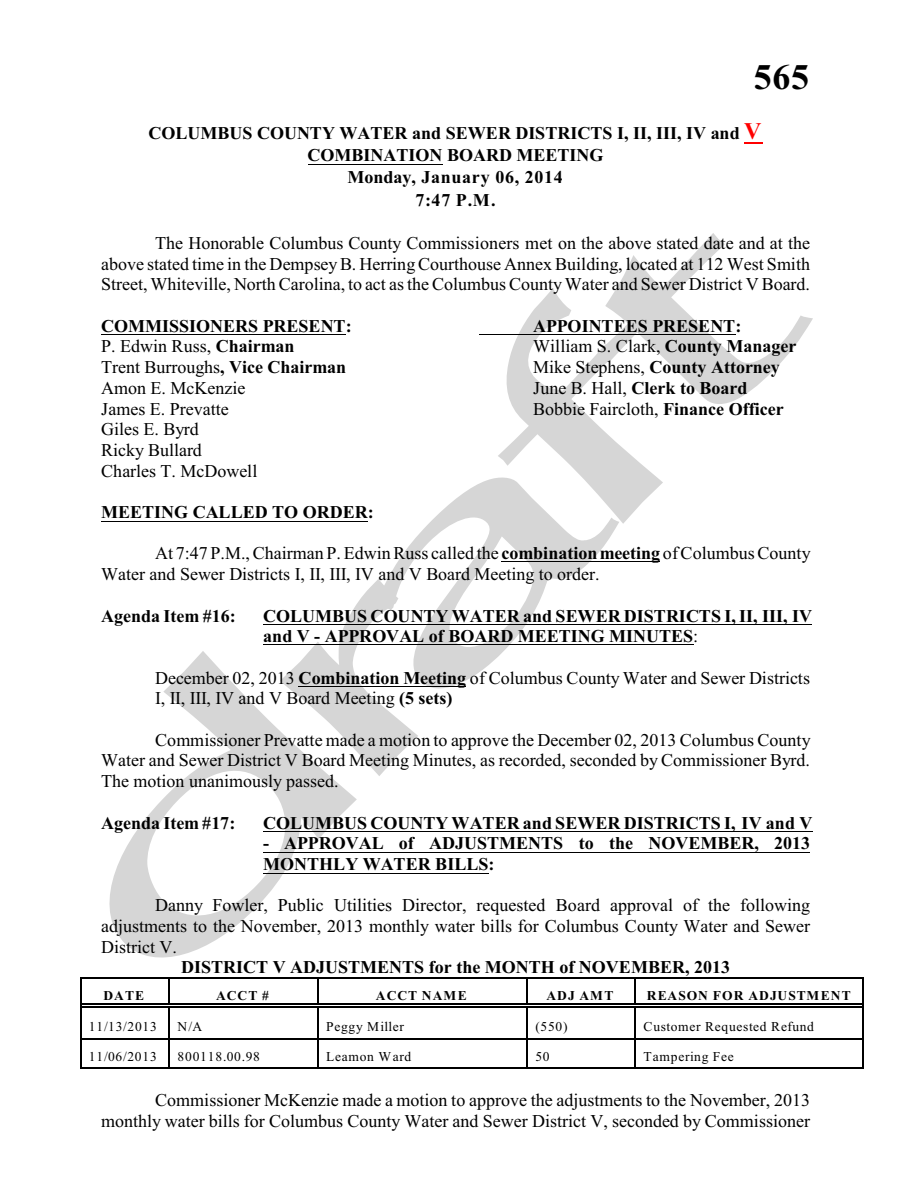
<style>
.page{position:relative;width:918px;height:1188px;background:#fff}
.page>*{position:absolute;margin:0;border:0;box-sizing:border-box;transform-origin:0 0}
.t1{font:700 36px "Times New Roman";color:#000}
.t2{font:18px/20.7px "Times New Roman";color:#000}
.t3{font:700 18px/22.2px "Times New Roman";color:#000}
.t4{font:13.5px "Times New Roman";letter-spacing:.055em;color:#000}
.t5{font:700 13.5px "Times New Roman";letter-spacing:.08em;color:#000}
.s1{font-size:24px;color:#f00}
.s2{font-weight:700}
.s3{font-weight:400}
</style>
<div class="page">
<svg style="left:109px;top:817px;width:128px;height:141px;fill:#d6d6d6"></svg>
<svg style="left:147px;top:583px;width:271px;height:342px"></svg>
<svg style="left:375px;top:478px;width:244px;height:220px"></svg>
<svg style="left:444px;top:536px;width:91px;height:117px"></svg>
<svg style="left:498px;top:233px;width:315px;height:291px"></svg>
<hr style="left:80px;top:977px;width:1px;height:31px;background:#000">
<hr style="left:80px;top:977px;width:89px;height:2px;background:#000">
<hr style="left:80px;top:1004px;width:89px;height:1px;background:#000">
<hr style="left:80px;top:1007px;width:89px;height:1px;background:#000">
<svg style="left:169px;top:979px;width:1px;height:25px"></svg>
<hr style="left:169px;top:977px;width:148px;height:2px;background:#000">
<hr style="left:169px;top:1004px;width:148px;height:1px;background:#000">
<hr style="left:169px;top:1007px;width:148px;height:1px;background:#000">
<hr style="left:317px;top:977px;width:2px;height:28px;background:#000">
<hr style="left:317px;top:977px;width:209px;height:2px;background:#000">
<hr style="left:317px;top:1004px;width:209px;height:1px;background:#000">
<hr style="left:317px;top:1007px;width:209px;height:1px;background:#000">
<hr style="left:526px;top:977px;width:2px;height:28px;background:#000">
<hr style="left:526px;top:977px;width:108px;height:2px;background:#000">
<hr style="left:526px;top:1004px;width:108px;height:1px;background:#000">
<hr style="left:526px;top:1007px;width:108px;height:1px;background:#000">
<hr style="left:634px;top:977px;width:2px;height:28px;background:#000">
<hr style="left:863px;top:977px;width:1px;height:31px;background:#000">
<hr style="left:634px;top:977px;width:230px;height:2px;background:#000">
<hr style="left:634px;top:1004px;width:230px;height:1px;background:#000">
<hr style="left:634px;top:1007px;width:230px;height:1px;background:#000">
<hr style="left:80px;top:1008px;width:1px;height:30px;background:#000">
<hr style="left:169px;top:1008px;width:1px;height:30px;background:#000">
<hr style="left:317px;top:1008px;width:2px;height:30px;background:#000">
<hr style="left:526px;top:1008px;width:2px;height:30px;background:#000">
<hr style="left:634px;top:1008px;width:2px;height:30px;background:#000">
<hr style="left:863px;top:1008px;width:1px;height:30px;background:#000">
<hr style="left:80px;top:1038px;width:1px;height:31px;background:#000">
<hr style="left:80px;top:1038px;width:89px;height:2px;background:#000">
<hr style="left:80px;top:1068px;width:89px;height:1px;background:#000">
<hr style="left:169px;top:1038px;width:1px;height:31px;background:#000">
<hr style="left:169px;top:1038px;width:148px;height:2px;background:#000">
<hr style="left:169px;top:1068px;width:148px;height:1px;background:#000">
<hr style="left:317px;top:1038px;width:2px;height:31px;background:#000">
<hr style="left:317px;top:1038px;width:209px;height:2px;background:#000">
<hr style="left:317px;top:1068px;width:209px;height:1px;background:#000">
<hr style="left:526px;top:1038px;width:2px;height:31px;background:#000">
<hr style="left:526px;top:1038px;width:108px;height:2px;background:#000">
<hr style="left:526px;top:1068px;width:108px;height:1px;background:#000">
<hr style="left:634px;top:1038px;width:2px;height:31px;background:#000">
<hr style="left:863px;top:1038px;width:1px;height:31px;background:#000">
<hr style="left:634px;top:1038px;width:230px;height:2px;background:#000">
<hr style="left:634px;top:1068px;width:230px;height:1px;background:#000">
<svg style="left:744px;top:142px;width:19px;height:1px"></svg>
<hr style="left:308px;top:164px;width:135px;height:1px;background:#000">
<hr style="left:101px;top:334px;width:245px;height:1px;background:#000">
<hr style="left:479px;top:334px;width:256px;height:1px;background:#000">
<hr style="left:101px;top:521px;width:267px;height:1px;background:#000">
<hr style="left:501px;top:562px;width:159px;height:1px;background:#000">
<hr style="left:263px;top:624px;width:549px;height:1px;background:#000">
<hr style="left:263px;top:644px;width:430px;height:1px;background:#000">
<hr style="left:299px;top:686px;width:167px;height:1px;background:#000">
<hr style="left:263px;top:831px;width:550px;height:1px;background:#000">
<hr style="left:263px;top:852px;width:547px;height:1px;background:#000">
<hr style="left:263px;top:873px;width:226px;height:1px;background:#000">
<p class="t1" style="left:754px;top:65px;width:57px">565</p>
<p class="t3" style="left:148px;top:124px;width:615px;text-align:center">COLUMBUS COUNTY WATER and SEWER DISTRICTS I, II, III, IV and <span class="s1">V<br></span>COMBINATION BOARD MEETING<br>Monday, January 06, 2014<br>7:47 P.M.</p>
<p class="t2" style="left:101px;top:234px;width:710px;text-align:justify;text-indent:54px">The Honorable Columbus County Commissioners met on the above stated date and at the above stated time in the Dempsey B. Herring Courthouse Annex Building, located at 112 West Smith Street, Whiteville, North Carolina, to act as the Columbus County Water and Sewer District V Board.</p>
<p class="t3" style="left:101px;top:316px;width:252px">COMMISSIONERS PRESENT:</p>
<p class="t3" style="left:533px;top:316px;width:210px">APPOINTEES PRESENT:</p>
<p class="t2" style="left:101px;top:338px;width:195px">P. Edwin Russ, <span class="s2">Chairman</span></p>
<p class="t2" style="left:533px;top:338px;width:265px">William S. Clark, <span class="s2">County Manager</span></p>
<p class="t2" style="left:101px;top:358px;width:247px">Trent Burroughs<span class="s2">, Vice Chairman</span></p>
<p class="t3" style="left:533px;top:358px;width:248px"><span class="s3">Mike Stephens,</span> County Attorney</p>
<p class="t2" style="left:101px;top:379px;width:146px">Amon E. McKenzie</p>
<p class="t3" style="left:533px;top:379px;width:216px"><span class="s3">June B. Hall,</span> Clerk to Board</p>
<p class="t2" style="left:101px;top:400px;width:129px">James E. Prevatte</p>
<p class="t2" style="left:533px;top:400px;width:252px">Bobbie Faircloth, <span class="s2">Finance Officer</span></p>
<p class="t2" style="left:101px;top:421px;width:158px">Giles E. Byrd<br>Ricky Bullard<br>Charles T. McDowell</p>
<p class="t3" style="left:101px;top:503px;width:274px">MEETING CALLED TO ORDER:</p>
<p class="t2" style="left:101px;top:545px;width:711px;text-indent:54px">At 7:47 P.M., Chairman P. Edwin Russ called the <span class="s2">combination meeting</span> of Columbus County<br>Water and Sewer Districts I, II, III, IV and V Board Meeting to order.</p>
<p class="t3" style="left:101px;top:606px;width:136px">Agenda Item #16:</p>
<p class="t3" style="left:263px;top:607px;width:551px;line-height:20.7px">COLUMBUS COUNTY WATER and SEWER DISTRICTS I, II, III, IV and V - APPROVAL of BOARD MEETING MINUTES<span class="s3">:</span></p>
<p class="t2" style="left:155px;top:669px;width:656px">December 02, 2013 <span class="s2">Combination Meeting</span> of Columbus County Water and Sewer Districts<br>I, II, III, IV and V Board Meeting <span class="s2">(5 sets)</span></p>
<p class="t2" style="left:101px;top:731px;width:711px;text-align:justify;text-indent:54px">Commissioner Prevatte made a motion to approve the December 02, 2013 Columbus County Water and Sewer District V Board Meeting Minutes, as recorded, seconded by Commissioner Byrd.<br>The motion unanimously passed.</p>
<p class="t3" style="left:101px;top:813px;width:136px">Agenda Item #17:</p>
<p class="t3" style="left:263px;top:813px;width:551px">COLUMBUS COUNTY WATER and SEWER DISTRICTS I, IV and V</p>
<p class="t3" style="left:263px;top:835px;width:548px;line-height:20.7px">- APPROVAL of ADJUSTMENTS to the NOVEMBER, 2013<br>MONTHLY WATER BILLS:</p>
<p class="t2" style="left:155px;top:897px;width:657px">Danny Fowler, Public Utilities Director, requested Board approval of the following</p>
<p class="t2" style="left:101px;top:917px;width:710px">adjustments to the November, 2013 monthly water bills for Columbus County Water and Sewer</p>
<p class="t2" style="left:101px;top:938px;width:77px">District V.</p>
<p class="t3" style="left:181px;top:958px;width:550px">DISTRICT V ADJUSTMENTS for the MONTH of NOVEMBER, 2013</p>
<p class="t5" style="left:104px;top:991px;width:42px">DATE</p>
<p class="t5" style="left:216px;top:991px;width:54px">ACCT #</p>
<p class="t5" style="left:376px;top:991px;width:93px">ACCT NAME</p>
<p class="t5" style="left:546px;top:991px;width:69px">ADJ AMT</p>
<p class="t5" style="left:647px;top:991px;width:205px">REASON FOR ADJUSTMENT</p>
<p class="t4" style="left:89px;top:1022px;width:69px">11/13/2013</p>
<p class="t4" style="left:178px;top:1022px;width:26px">N/A</p>
<p class="t4" style="left:326px;top:1022px;width:79px">Peggy Miller</p>
<p class="t4" style="left:536px;top:1022px;width:34px">(550)</p>
<p class="t4" style="left:644px;top:1022px;width:172px">Customer Requested Refund</p>
<p class="t4" style="left:89px;top:1052px;width:69px">11/06/2013</p>
<p class="t4" style="left:178px;top:1052px;width:84px">800118.00.98</p>
<p class="t4" style="left:326px;top:1052px;width:87px">Leamon Ward</p>
<p class="t4" style="left:536px;top:1052px;width:16px">50</p>
<p class="t4" style="left:644px;top:1052px;width:92px">Tampering Fee</p>
<p class="t2" style="left:101px;top:1092px;width:710px;text-align:right">Commissioner McKenzie made a motion to approve the adjustments to the November, 2013 monthly water bills for Columbus County Water and Sewer District V, seconded by Commissioner</p>
</div>
